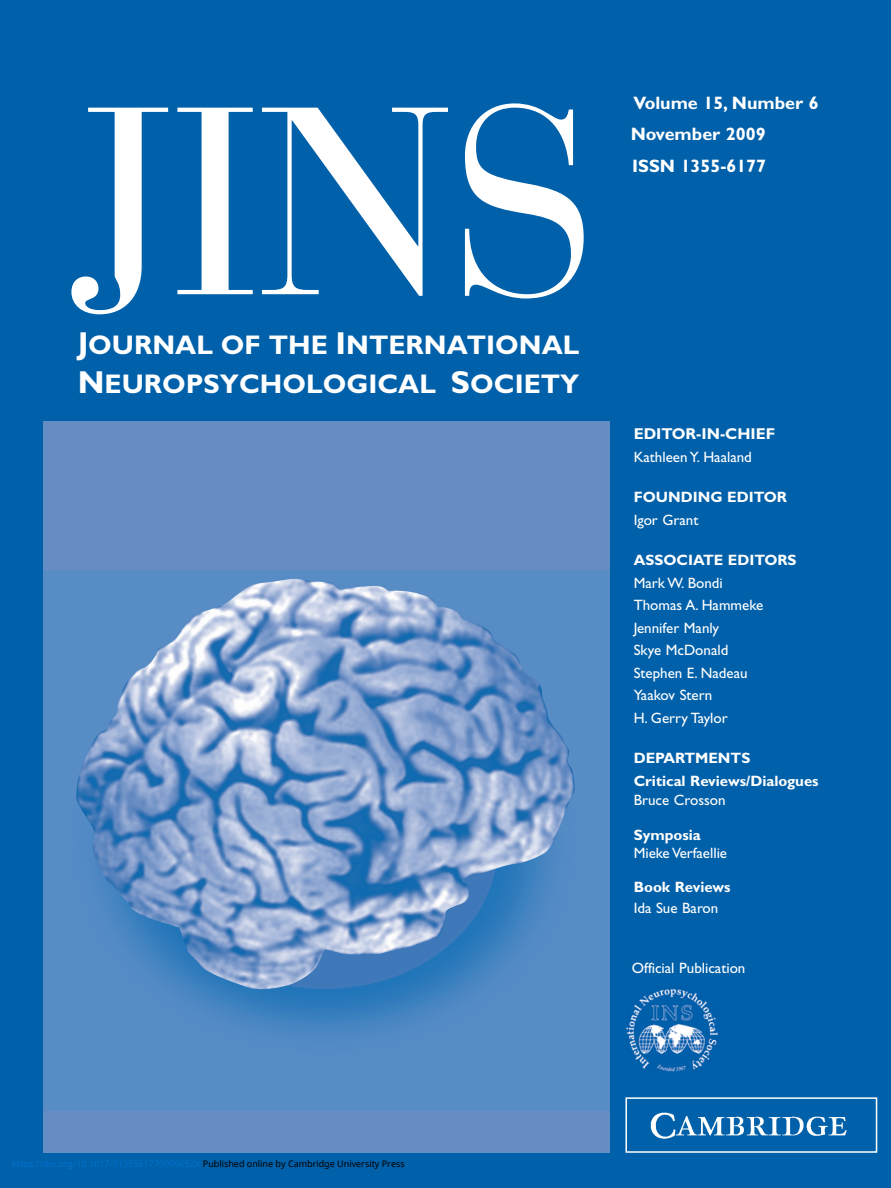
<style>
.page{position:relative;width:891px;height:1188px;background:#0060a9}
.page>*{position:absolute;margin:0;border:0;box-sizing:border-box;transform-origin:0 0}
.t1{font:265.05px "Bauer Bodoni Roman+NCSSVR";color:#fff}
.t2{font:27px/38.8px "MT Gill Sans Bold+ZNSSFL";color:#fff}
.t3{font:700 18px/31.5px "Gill Sans";color:#fff}
.t4{font:700 15.75px "Gill Sans";color:#fff}
.t5{font:15px/22.5px "Gill Sans";color:#fff}
.t6{font:700 15px/22.5px "Gill Sans";color:#fff}
.t7{font:15px "MT Gill Sans+SJBAHA";color:#fff}
.t8{font:9px "Noto Sans";color:#0172cf}
.s1{font-size:31.8px}
.s2{color:#000}
</style>
<div class="page">
<svg style="left:44px;top:361px;width:566px;height:792px;fill:#668cc4"></svg>
<div style="left:43px;top:78px;width:567px;height:343px;background:#0060a9"></div>
<img style="left:650px;top:1112px;width:197px;height:27px">
<div style="left:625px;top:1097px;width:252px;height:56px;border:2px solid #fff"></div>
<img style="left:627px;top:988px;width:91px;height:84px">
<img style="left:76px;top:579px;width:499px;height:410px">
<h1 class="t1" style="left:68px;top:45px;width:532px">JINS</h1>
<h2 class="t2" style="left:78px;top:328px;width:503px"><span class="s1">J</span>OURNAL OF THE <span class="s1">I</span>NTERNATIONAL<br><span class="s1">N</span>EUROPSYCHOLOGICAL <span class="s1">S</span>OCIETY</h2>
<p class="t3" style="left:631px;top:89px;width:189px">Volume 15, Number 6<br>November 2009<br>ISSN 1355-6177</p>
<p class="t4" style="left:634px;top:428px;width:143px">EDITOR-IN-CHIEF</p>
<p class="t5" style="left:634px;top:447px;width:120px">Kathleen Y. Haaland</p>
<p class="t6" style="left:634px;top:487px;width:155px">FOUNDING EDITOR</p>
<p class="t5" style="left:634px;top:510px;width:66px">Igor Grant</p>
<p class="t6" style="left:634px;top:550px;width:164px">ASSOCIATE EDITORS</p>
<p class="t5" style="left:634px;top:573px;width:131px">Mark W. Bondi<br>Thomas A. Hammeke<br>Jennifer Manly<br>Skye McDonald<br>Stephen E. Nadeau<br>Yaakov Stern<br>H. Gerry Taylor</p>
<p class="t6" style="left:634px;top:748px;width:187px">DEPARTMENTS<br>Critical Reviews/Dialogues</p>
<p class="t5" style="left:634px;top:790px;width:94px">Bruce Crosson</p>
<p class="t6" style="left:634px;top:825px;width:69px">Symposia</p>
<p class="t5" style="left:634px;top:843px;width:95px">Mieke Verfaellie</p>
<p class="t6" style="left:634px;top:877px;width:99px">Book Reviews</p>
<p class="t5" style="left:634px;top:898px;width:86px">Ida Sue Baron</p>
<p class="t7" style="left:632px;top:960px;width:115px">Official Publication</p>
<p class="t8" style="left:12px;top:1157px;width:395px">https://doi.org/10.1017/S135561770999052X <span class="s2">Published online by Cambridge University Press</span></p>
</div>
